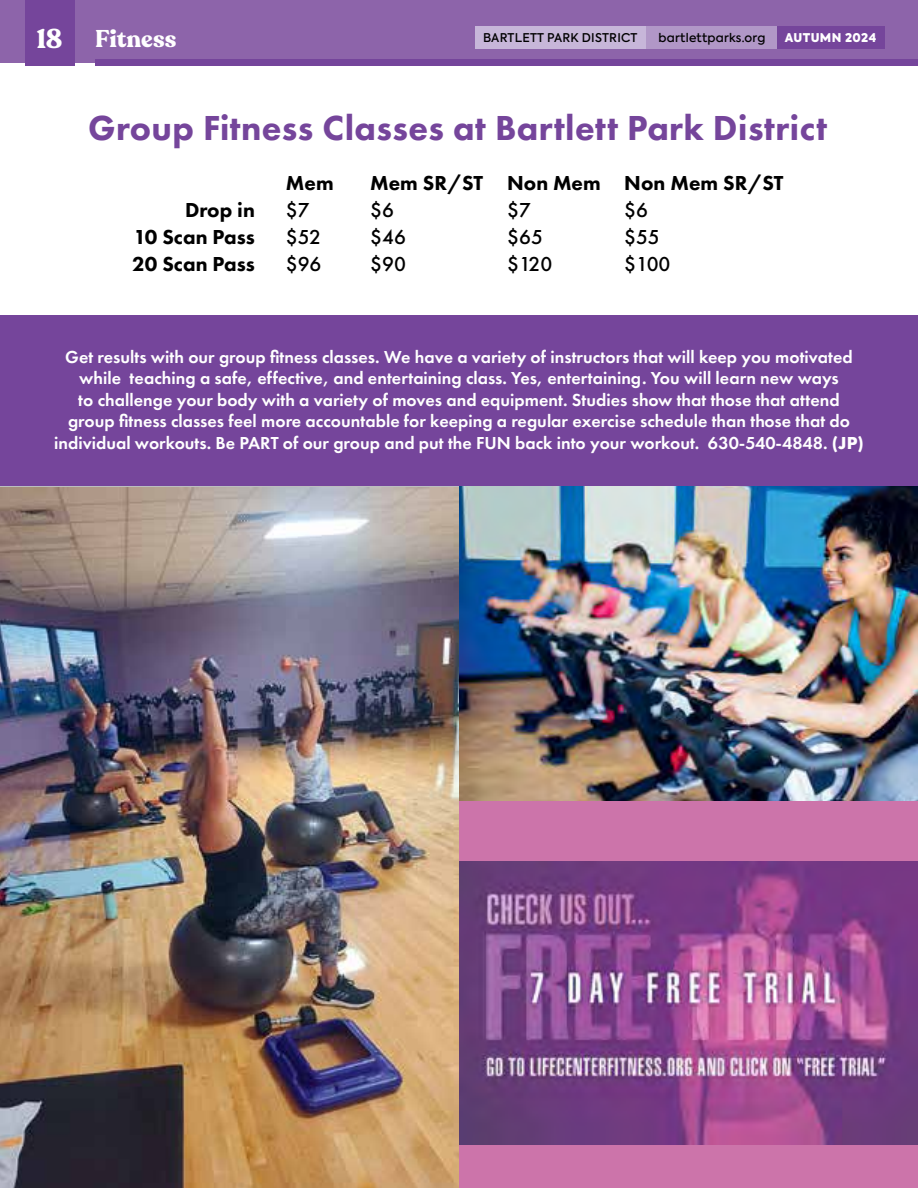
<style>
.page{position:relative;width:918px;height:1188px;background:#fff}
.page>*{position:absolute;margin:0;border:0;box-sizing:border-box;transform-origin:0 0}
.t1{font:800 36px "Futura PT";letter-spacing:.01em;color:#75459b}
.BAC_Price_Table{font:700 24px "Recoleta";color:#fff}
.t2{font:800 21px "Futura PT";color:#000}
.t3{font:500 21px "Futura PT";letter-spacing:-.01em;color:#000}
.t4{font:600 18px/21.6px "Futura PT";color:#fff;text-align:center}
.t5{font:500 12px "Axiforma";letter-spacing:.02em;color:#000}
.t6{font:900 12px "Axiforma";letter-spacing:.03em;color:#fff}
.s1{font-size:27px}
.s2{font-weight:700}
</style>
<div class="page">
<img style="left:0;top:487px;width:459px;height:701px">
<img style="left:459px;top:486px;width:459px;height:315px">
<div style="left:459px;top:801px;width:459px;height:387px;background:#cc74aa"></div>
<img style="left:459px;top:861px;width:459px;height:283px">
<div style="left:0;top:315px;width:918px;height:171px;background:#75459b"></div>
<div style="left:0;top:0;width:918px;height:63px;background:#8d64aa"></div>
<div style="left:25px;top:0;width:49px;height:66px;background:#75459b"></div>
<div style="left:475px;top:26px;width:174px;height:23px;background:#c7b6d9"></div>
<div style="left:647px;top:26px;width:137px;height:23px;background:#b197c7"></div>
<div style="left:777px;top:26px;width:107px;height:23px;background:#75459b"></div>
<div style="left:95px;top:60px;width:823px;height:6px;background:#75459b"></div>
<p class="BAC_Price_Table" style="left:36px;top:24px;width:141px"><span class="s1">18</span> Fitness</p>
<p class="t5" style="left:483px;top:30px;width:156px">BARTLETT PARK DISTRICT</p>
<p class="t5" style="left:658px;top:30px;width:108px">bartlettparks.org</p>
<p class="t6" style="left:785px;top:29px;width:93px">AUTUMN 2024</p>
<p class="t1" style="left:88px;top:106px;width:741px">Group Fitness Classes at Bartlett Park District</p>
<p class="t2" style="left:185px;top:197px;width:71px">Drop in</p>
<p class="t2" style="left:134px;top:224px;width:123px">10 Scan Pass</p>
<p class="t2" style="left:132px;top:251px;width:124px">20 Scan Pass</p>
<p class="t2" style="left:286px;top:170px;width:49px">Mem</p>
<p class="t3" style="left:286px;top:197px;width:25px">$7</p>
<p class="t3" style="left:286px;top:224px;width:37px">$52</p>
<p class="t3" style="left:286px;top:251px;width:37px">$96</p>
<p class="t2" style="left:370px;top:170px;width:115px">Mem SR/ST</p>
<p class="t3" style="left:370px;top:197px;width:25px">$6</p>
<p class="t3" style="left:370px;top:224px;width:37px">$46</p>
<p class="t3" style="left:370px;top:251px;width:37px">$90</p>
<p class="t2" style="left:507px;top:170px;width:95px">Non Mem</p>
<p class="t3" style="left:507px;top:197px;width:25px">$7</p>
<p class="t3" style="left:507px;top:224px;width:37px">$65</p>
<p class="t3" style="left:507px;top:251px;width:47px">$120</p>
<p class="t2" style="left:624px;top:170px;width:161px">Non Mem SR/ST</p>
<p class="t3" style="left:624px;top:197px;width:25px">$6</p>
<p class="t3" style="left:624px;top:224px;width:37px">$55</p>
<p class="t3" style="left:624px;top:251px;width:48px">$100</p>
<p class="t4" style="left:54px;top:346px;width:811px">Get results with our group fitness classes. We have a variety of instructors that will keep you motivated while teaching a safe, effective, and entertaining class. Yes, entertaining. You will learn new ways<br>to challenge your body with a variety of moves and equipment. Studies show that those that attend group fitness classes feel more accountable for keeping a regular exercise schedule than those that do individual workouts. Be PART of our group and put the FUN back into your workout. 630-540-4848. <span class="s2">(JP)</span></p>
</div>
